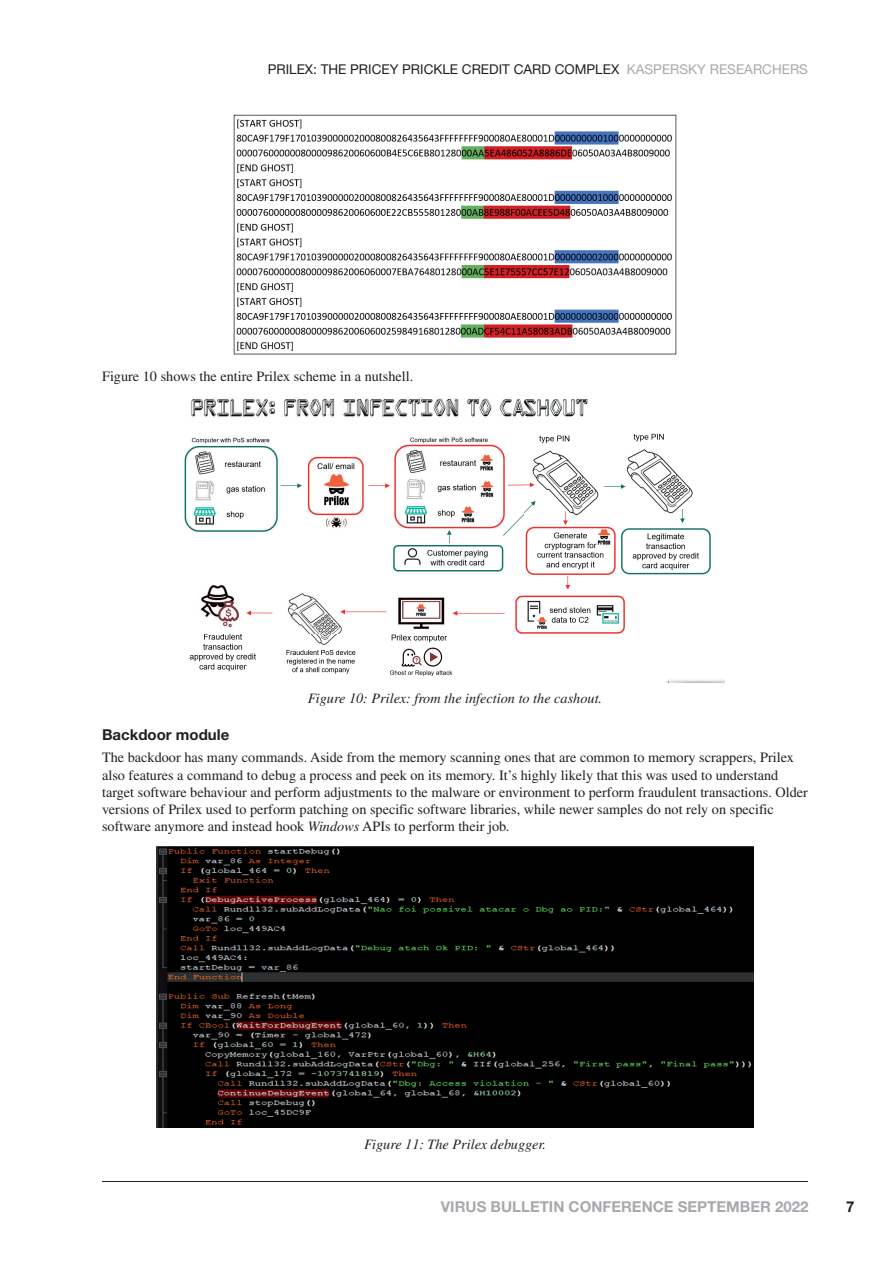
<style>
.page{position:relative;width:893px;height:1263px;background:#fff}
.page>*{position:absolute;margin:0;border:0;box-sizing:border-box;transform-origin:0 0}
.t1{font:700 15px "Helvetica Neue";color:#a8a9ad}
.t2{font:700 15px "Helvetica Neue";color:#231f20}
.t3{font:14.25px/17.1px "Times";color:#231f20}
.t4{font:italic 14.25px "Times";color:#231f20}
.t5{font:13.5px "Helvetica Neue";color:#231f20}
.s1{color:#a8a9ad}
.s2{font-style:italic}
</style>
<div class="page">
<hr style="left:103px;top:1181px;width:705px;height:1px;background:#231f20">
<svg style="left:234px;top:115px;width:442px;height:239px"></svg>
<img style="left:184px;top:399px;width:541px;height:284px">
<img style="left:157px;top:846px;width:596px;height:281px">
<p class="t5" style="left:268px;top:64px;width:542px">PRILEX: THE PRICEY PRICKLE CREDIT CARD COMPLEX <span class="s1">KASPERSKY RESEARCHERS</span></p>
<p class="t3" style="left:102px;top:369px;width:313px">Figure 10 shows the entire Prilex scheme in a nutshell.</p>
<p class="t4" style="left:308px;top:693px;width:296px">Figure 10: Prilex: from the infection to the cashout.</p>
<p class="t2" style="left:102px;top:729px;width:129px">B ackdoor module</p>
<p class="t3" style="left:102px;top:750px;width:707px">The backdoor has many commands. Aside from the memory scanning ones that are common to memory scrappers, Prilex also features a command to debug a process and peek on its memory. It’s highly likely that this was used to understand target software behaviour and perform adjustments to the malware or environment to perform fraudulent transactions. Older versions of Prilex used to perform patching on specific software libraries, while newer samples do not rely on specific software anymore and instead hook <span class="s2">Windows</span> APIs to perform their job.</p>
<p class="t4" style="left:364px;top:1139px;width:183px">Figure 11: The Prilex debugger.</p>
<p class="t1" style="left:441px;top:1201px;width:369px">VIRUS BULLETIN CONFERENCE SEPTEMBER 2022</p>
<p class="t2" style="left:846px;top:1201px;width:10px">7</p>
</div>
